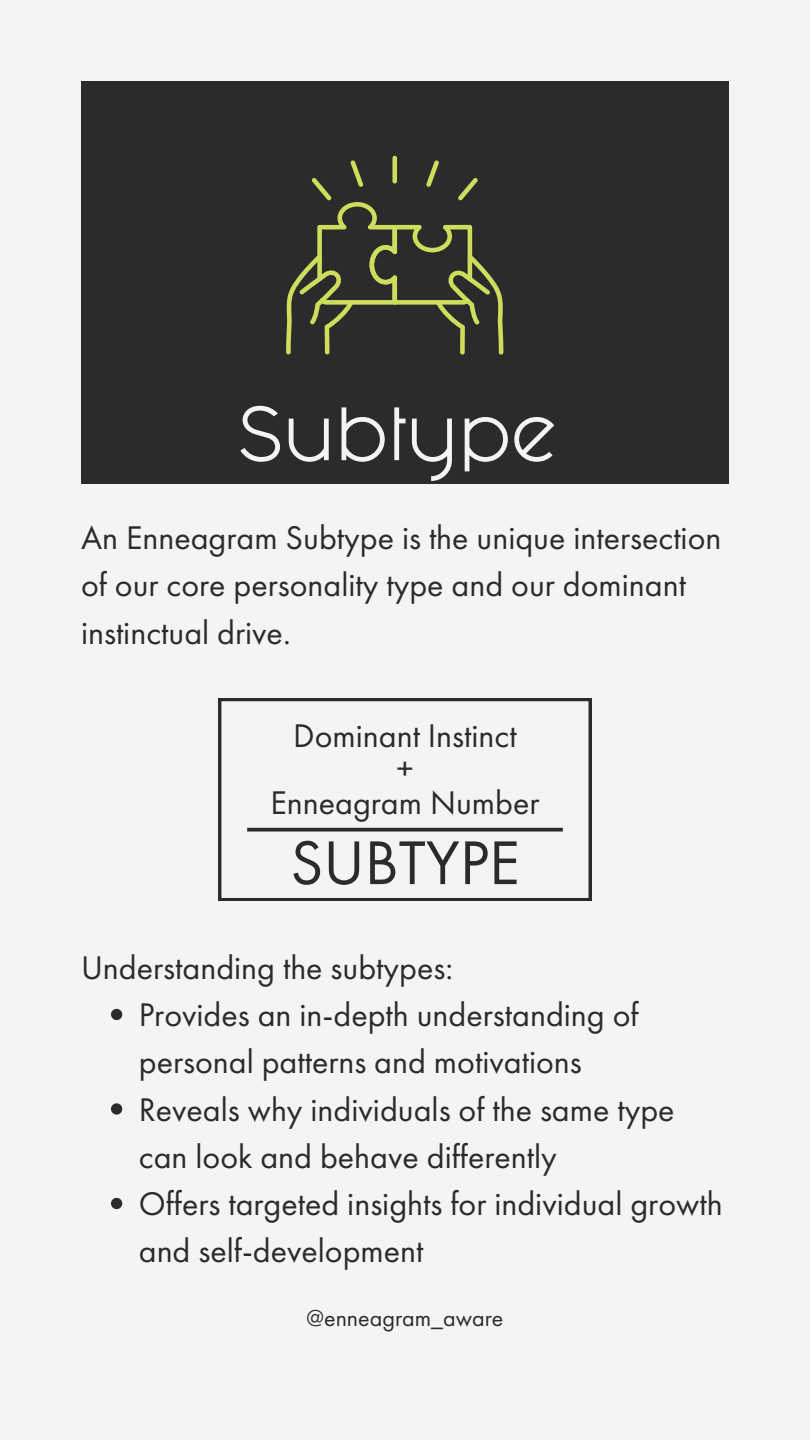
<style>
.page{position:relative;width:810px;height:1440px;background:#f3f4f5}
.page>*{position:absolute;margin:0;border:0;box-sizing:border-box;transform-origin:0 0}
.t1{font:64px "Futura PT";color:#2a2b2a}
.t2{font:64px "Fashion Fetish";color:#f3f4f5}
.t3{font:34px/47.2px "Futura PT";color:#2a2b2a}
.t4{font:24px "Futura PT";color:#2a2b2a}
</style>
<div class="page">
<div style="left:81px;top:81px;width:648px;height:402px;background:#2a2b2a"></div>
<svg style="left:218px;top:698px;width:373px;height:203px"></svg>
<svg style="left:247px;top:828px;width:316px;height:4px"></svg>
<svg style="left:286px;top:156px;width:217px;height:199px"></svg>
<svg style="left:111px;top:1009px;width:11px;height:11px"></svg>
<svg style="left:111px;top:1103px;width:11px;height:12px"></svg>
<svg style="left:111px;top:1198px;width:11px;height:11px"></svg>
<h1 class="t2" style="left:238px;top:422px;width:321px">Subtype</h1>
<p class="t3" style="left:81px;top:514px;width:642px">An Enneagram Subtype is the unique intersection of our core personality type and our dominant instinctual drive.</p>
<h2 class="t3" style="left:270px;top:718px;width:271px;line-height:33.8px;text-align:center">Dominant Instinct<br>+<br>Enneagram Number</h2>
<h3 class="t1" style="left:290px;top:821px;width:231px">SUBTYPE</h3>
<h3 class="t3" style="left:81px;top:944px;width:374px">Understanding the subtypes:</h3>
<h3 class="t3" style="left:139px;top:991px;width:501px">Provides an in-depth understanding of personal patterns and motivations</h3>
<p class="t3" style="left:139px;top:1085px;width:537px">Reveals why individuals of the same type can look and behave differently</p>
<p class="t3" style="left:139px;top:1180px;width:585px">Offers targeted insights for individual growth and self-development</p>
<p class="t4" style="left:307px;top:1302px;width:198px">@enneagram_aware</p>
</div>
